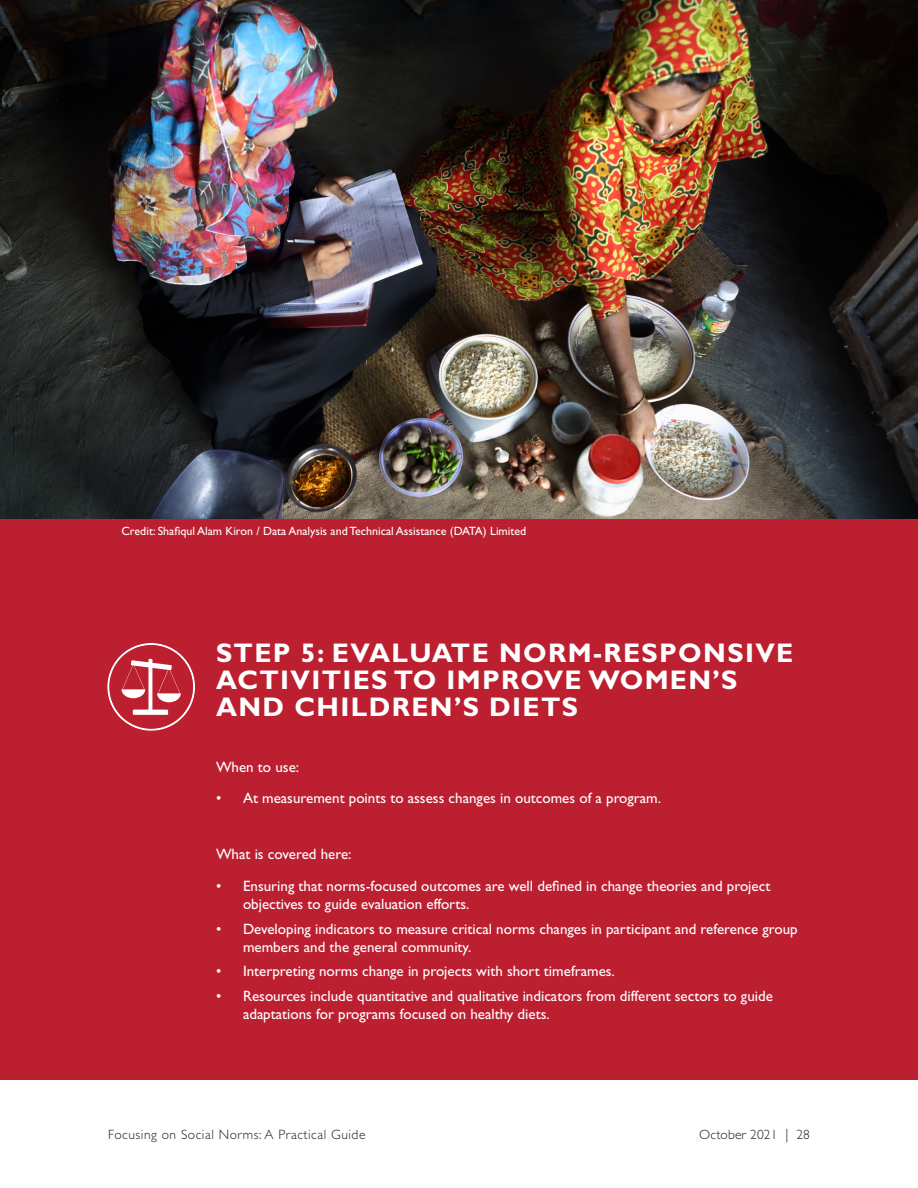
<style>
.page{position:relative;width:918px;height:1188px;background:#fff}
.page>*{position:absolute;margin:0;border:0;box-sizing:border-box;transform-origin:0 0}
.Head_span_columns_wh{font:700 27px/27px "Gill Sans Std";letter-spacing:.05em;color:#fff}
.AN_-_Main_text{font:15px/18px "Gill Sans Std";color:#fff}
.t1{font:300 13.5px "Gill Sans Std";letter-spacing:.04em;color:#231f20}
.t2{font:300 13.5px "Gill Sans Std";letter-spacing:.01em;color:#231f20}
.AN_-_Toc_1{font:12px "Gill Sans Std";color:#fff}
</style>
<div class="page">
<div style="left:0;top:518px;width:918px;height:562px;background:#bc1f30"></div>
<img style="left:0;top:0;width:918px;height:518px">
<svg style="left:107px;top:643px;width:88px;height:88px"></svg>
<p class="AN_-_Toc_1" style="left:122px;top:524px;width:406px">Credit: Shafiqul Alam Kiron / Data Analysis and Technical Assistance (DATA) Limited</p>
<p class="Head_span_columns_wh" style="left:216px;top:639px;width:579px">STEP 5: EVALUATE NORM-RESPONSIVE<br>ACTIVITIES TO IMPROVE WOMEN’S<br>AND CHILDREN’S DIETS</p>
<p class="AN_-_Main_text" style="left:216px;top:758px;width:85px">When to use:</p>
<p class="AN_-_Main_text" style="left:216px;top:789px;width:447px">• At measurement points to assess changes in outcomes of a program.</p>
<p class="AN_-_Main_text" style="left:216px;top:845px;width:137px">What is covered here:</p>
<p class="AN_-_Main_text" style="left:243px;top:877px;width:529px;text-indent:-27px">• Ensuring that norms-focused outcomes are well defined in change theories and project objectives to guide evaluation efforts.</p>
<p class="AN_-_Main_text" style="left:243px;top:920px;width:556px;text-indent:-27px">• Developing indicators to measure critical norms changes in participant and reference group members and the general community.</p>
<p class="AN_-_Main_text" style="left:216px;top:962px;width:400px">• Interpreting norms change in projects with short timeframes.</p>
<p class="AN_-_Main_text" style="left:243px;top:987px;width:532px;text-indent:-27px">• Resources include quantitative and qualitative indicators from different sectors to guide adaptations for programs focused on healthy diets.</p>
<p class="t1" style="left:108px;top:1126px;width:259px">Focusing on Social Norms: A Practical Guide</p>
<p class="t2" style="left:699px;top:1126px;width:112px">October 2021 | 28</p>
</div>
